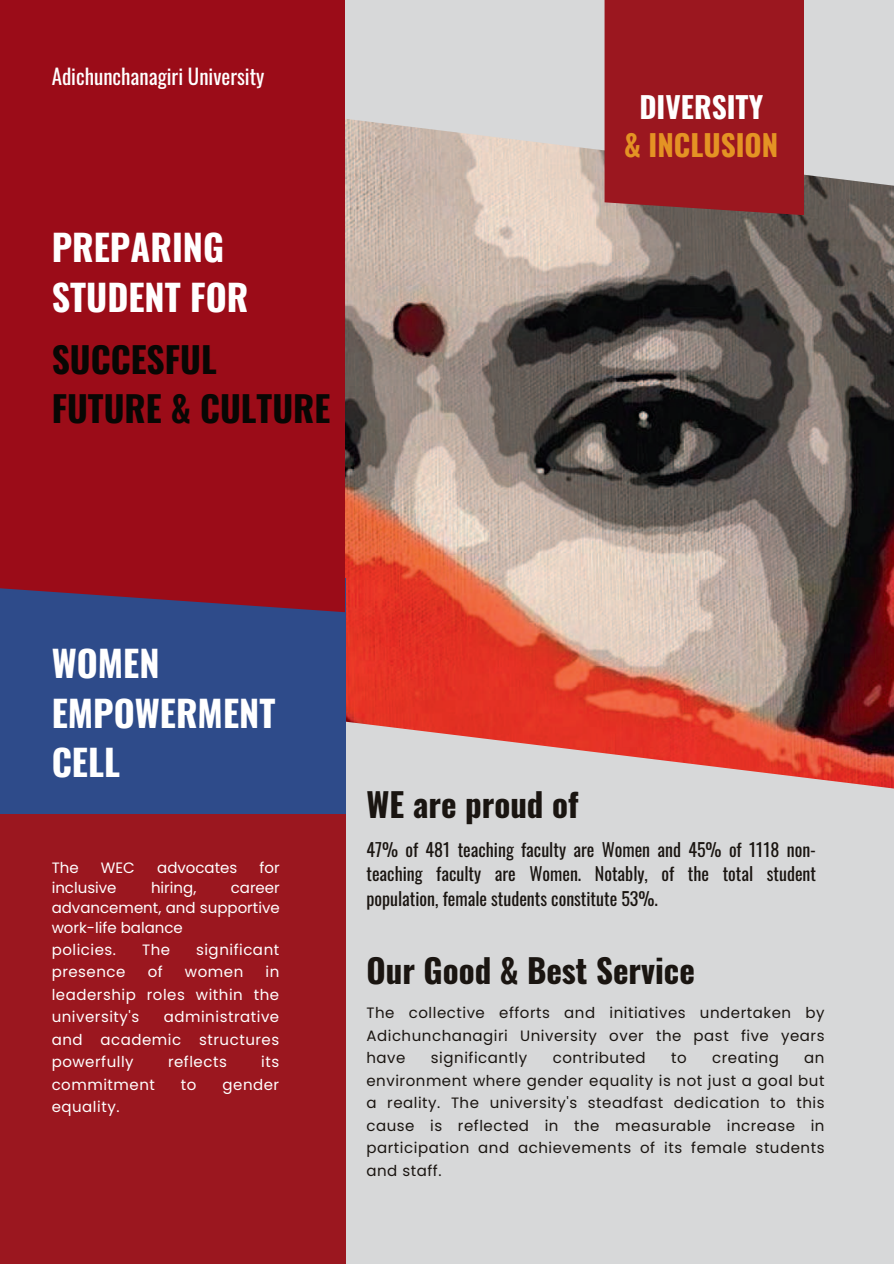
<style>
.page{position:relative;width:894px;height:1264px;background:#fff}
.page>*{position:absolute;margin:0;border:0;box-sizing:border-box;transform-origin:0 0}
.t1{font:700 36px/49.5px "Oswald";color:#fff}
.t2{font:700 35.4px/49.5px "Oswald";color:#080704}
.t3{font:700 33px "Oswald";color:#1a1511}
.t4{font:700 29.4px "Oswald";color:#e49324}
.t5{font:700 29.4px "Oswald";color:#fff}
.t6{font:21px "Oswald";color:#fff}
.t7{font:18px/24.8px "Oswald";color:#1a1511;text-align:justify}
.t8{font:15px/22.5px "Poppins";letter-spacing:.035em;color:#1a1511;text-align:justify}
.t9{font:15px/22.5px "Poppins";letter-spacing:.035em;color:#fff;text-align:justify}
.t10{font:15px/20.7px "Poppins";color:#fff}
</style>
<div class="page">
<div style="left:0;top:0;width:893px;height:1263px;background:#d7d8d9"></div>
<img style="left:345px;top:119px;width:548px;height:678px">
<div style="left:0;top:578px;width:345px;height:503px;background:#2e4b8a"></div>
<div style="left:0;top:814px;width:345px;height:449px;background:#9b171f"></div>
<div style="left:0;top:0;width:345px;height:612px;background:#9b0c18"></div>
<svg style="left:604px;top:0;width:200px;height:215px;background:#9b1e25"></svg>
<h3 class="t6" style="left:52px;top:57px;width:214px">Adichunchanagiri University</h3>
<h1 class="t1" style="left:52px;top:225px;width:198px">PREPARING<br>STUDENT FOR</h1>
<h2 class="t2" style="left:52px;top:337px;width:280px">SUCCESFUL<br>FUTURE &amp; CULTURE</h2>
<h3 class="t5" style="left:639px;top:92px;width:125px">DIVERSITY</h3>
<h3 class="t4" style="left:624px;top:129px;width:155px">&amp; INCLUSION</h3>
<h1 class="t1" style="left:52px;top:641px;width:225px">WOMEN<br>EMPOWERMENT<br>CELL</h1>
<p class="t9" style="left:52px;top:856px;width:29px">The</p>
<p class="t9" style="left:101px;top:856px;width:35px">WEC</p>
<p class="t10" style="left:157px;top:857px;width:82px">advocates</p>
<p class="t9" style="left:259px;top:856px;width:22px">for</p>
<p class="t10" style="left:52px;top:877px;width:66px">inclusive</p>
<p class="t9" style="left:151px;top:876px;width:47px">hiring,</p>
<p class="t10" style="left:52px;top:877px;width:229px;text-indent:179px">career advancement, and supportive work-life balance<br>policies.</p>
<p class="t9" style="left:142px;top:938px;width:30px">The</p>
<p class="t9" style="left:196px;top:938px;width:85px">significant</p>
<p class="t9" style="left:52px;top:960px;width:75px">presence</p>
<p class="t9" style="left:148px;top:960px;width:17px">of</p>
<p class="t9" style="left:185px;top:960px;width:60px">women</p>
<p class="t9" style="left:52px;top:960px;width:229px;text-indent:214px">in leadership roles within the university's</p>
<p class="t9" style="left:52px;top:1005px;width:229px;text-indent:112px">administrative and academic structures powerfully</p>
<p class="t9" style="left:168px;top:1050px;width:60px">reflects</p>
<p class="t9" style="left:261px;top:1050px;width:20px">its</p>
<p class="t9" style="left:52px;top:1073px;width:105px">commitment</p>
<p class="t9" style="left:181px;top:1073px;width:17px">to</p>
<p class="t9" style="left:222px;top:1073px;width:58px">gender</p>
<p class="t9" style="left:52px;top:1095px;width:69px">equality.</p>
<h3 class="t3" style="left:366px;top:787px;width:213px">WE are proud of</h3>
<p class="t7" style="left:366px;top:835px;width:451px">47% of 481 teaching faculty are Women and 45% of 1118 non&shy;teaching faculty are Women. Notably, of the total student population, female students constitute 53%.</p>
<h3 class="t3" style="left:366px;top:953px;width:330px">Our Good &amp; Best Service</h3>
<p class="t8" style="left:366px;top:1001px;width:459px">The collective efforts and initiatives undertaken by Adichunchanagiri University over the past five years have</p>
<p class="t8" style="left:431px;top:1046px;width:98px">significantly</p>
<p class="t8" style="left:552px;top:1046px;width:94px">contributed</p>
<p class="t8" style="left:671px;top:1046px;width:17px">to</p>
<p class="t8" style="left:712px;top:1046px;width:68px">creating</p>
<p class="t8" style="left:366px;top:1046px;width:459px;text-indent:437px">an environment where gender equality is not just a goal but a reality. The university's steadfast dedication to this cause is reflected in the measurable increase in participation and achievements of its female students and staff.</p>
</div>
